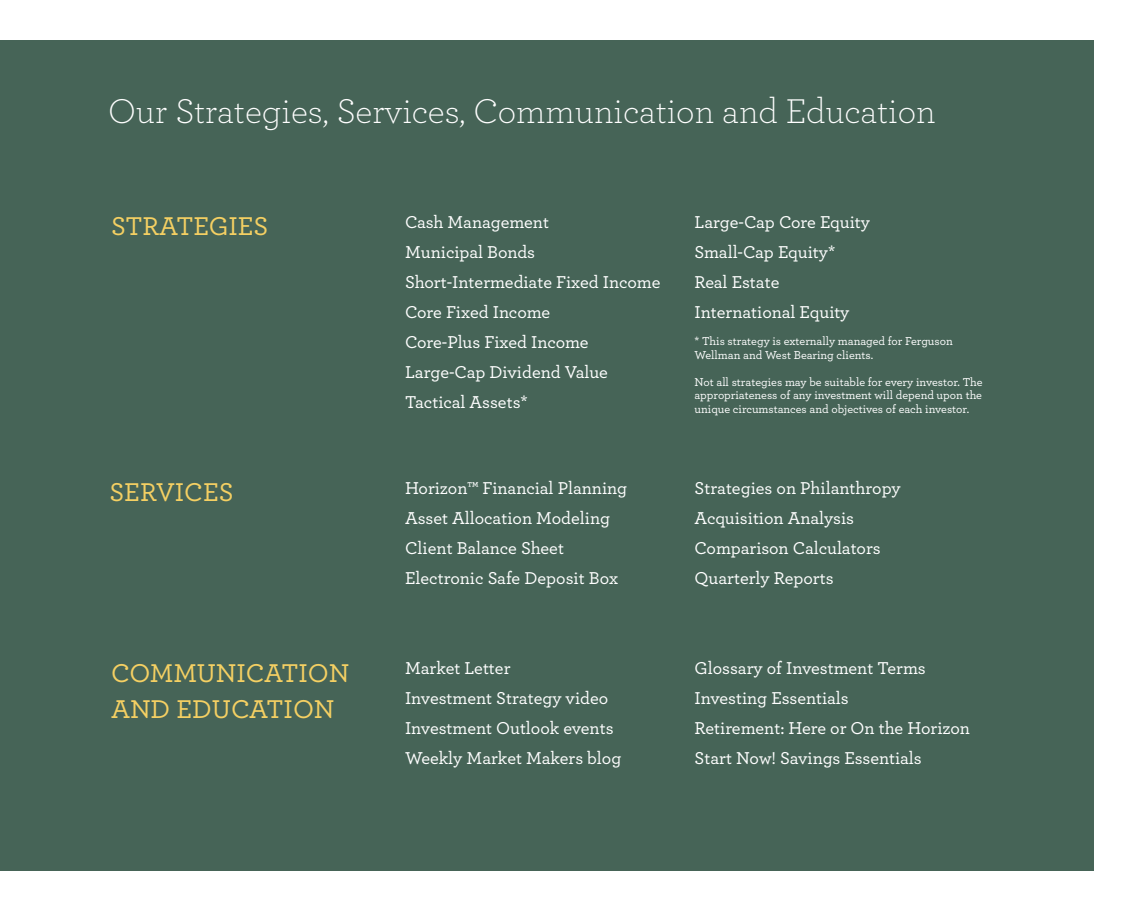
<style>
.page{position:relative;width:1134px;height:918px;background:#fff}
.page>*{position:absolute;margin:0;border:0;box-sizing:border-box;transform-origin:0 0}
.t1{font:300 36px "Archer";color:#fff}
.t2{font:500 27px/36px "Archer";color:#f5d063}
.t3{font:500 18px/30px "Archer";color:#fff}
.t4{font:500 12px/13.5px "Archer";color:#fff}
</style>
<div class="page">
<div style="left:0;top:40px;width:1094px;height:831px;background:#466457"></div>
<h1 class="t1" style="left:108px;top:97px;width:829px">Our Strategies, Services, Communication and Education</h1>
<h2 class="t2" style="left:111px;top:210px;width:159px">STRATEGIES</h2>
<p class="t3" style="left:405px;top:208px;width:257px">Cash Management<br>Municipal Bonds<br>Short-Intermediate Fixed Income<br>Core Fixed Income<br>Core-Plus Fixed Income<br>Large-Cap Dividend Value<br>Tactical Assets*</p>
<p class="t3" style="left:694px;top:208px;width:177px">Large-Cap Core Equity<br>Small-Cap Equity*<br>Real Estate<br>International Equity</p>
<p class="t4" style="left:694px;top:335px;width:260px">* This strategy is externally managed for Ferguson<br>Wellman and West Bearing clients.</p>
<p class="t4" style="left:694px;top:376px;width:290px;text-align:justify">Not all strategies may be suitable for every investor. The appropriateness of any investment will depend upon the unique circumstances and objectives of each investor.</p>
<h2 class="t2" style="left:110px;top:476px;width:126px">SERVICES</h2>
<p class="t3" style="left:694px;top:474px;width:208px">Strategies on Philanthropy<br>Acquisition Analysis<br>Comparison Calculators<br>Quarterly Reports</p>
<p class="t3" style="left:405px;top:474px;width:224px">Horizon™ Financial Planning<br>Asset Allocation Modeling<br>Client Balance Sheet<br>Electronic Safe Deposit Box</p>
<h2 class="t2" style="left:111px;top:656px;width:240px">COMMUNICATION<br>AND EDUCATION</h2>
<p class="t3" style="left:405px;top:655px;width:218px">Market Letter<br>Investment Strategy video<br>Investment Outlook events<br>Weekly Market Makers blog</p>
<p class="t3" style="left:695px;top:655px;width:277px">Glossary of Investment Terms<br>Investing Essentials<br>Retirement: Here or On the Horizon<br>Start Now! Savings Essentials</p>
</div>
